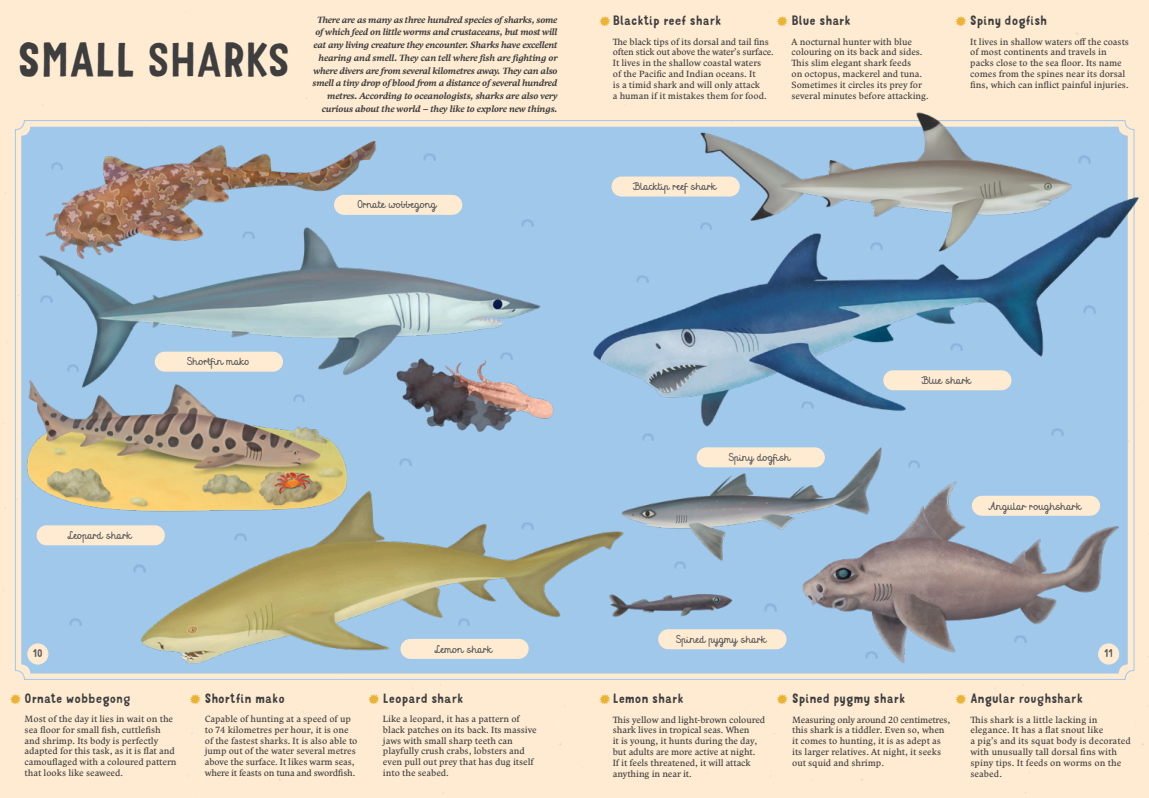
<style>
.page{position:relative;width:1149px;height:798px;background:#fff}
.page>*{position:absolute;margin:0;border:0;box-sizing:border-box;transform-origin:0 0}
.PODkap{font:46.5px "Mr Dodo";letter-spacing:-.02em;color:#3e3e3f}
.text{font:15px "Mr Dodo";color:#ebb335}
.ZVÍŘATA{font:12.75px "Mr Dodo";color:#3e3e3f}
.popisky{font:10.73px "Mrs White";color:#57585a}
.t1{font:10.5px "Mr Dodo";color:#57585a}
.text-2{font:9px/10.8px "Comenia Serif Pro";color:#3e3e3f}
.úvodní_text{font:italic 700 9px/12.8px "Comenia Serif Pro";letter-spacing:-.02em;color:#3e3e3f;text-align:right}
</style>
<div class="page">
<div style="left:21px;top:127px;width:1106px;height:546px;background:#a0c8ea;border-radius:9px"></div>
<img style="left:52px;top:141px;width:324px;height:47px">
<img style="left:38px;top:188px;width:503px;height:185px">
<img style="left:389px;top:355px;width:165px;height:77px">
<img style="left:593px;top:183px;width:555px;height:249px">
<img style="left:72px;top:440px;width:608px;height:277px">
<img style="left:685px;top:75px;width:445px;height:202px">
<img style="left:602px;top:586px;width:131px;height:40px">
<img style="left:4px;top:373px;width:354px;height:144px">
<img style="left:606px;top:441px;width:276px;height:127px">
<img style="left:778px;top:475px;width:356px;height:194px">
<div style="left:28px;top:643px;width:20px;height:20px;background:#feebd1;border-radius:50%"></div>
<div style="left:28px;top:643px;width:20px;height:21px;border:1px solid #feebd1;border-radius:50%"></div>
<div style="left:1098px;top:643px;width:20px;height:20px;background:#feebd1;border-radius:50%"></div>
<div style="left:1097px;top:643px;width:21px;height:21px;border:1px solid #feebd1;border-radius:50%"></div>
<div style="left:334px;top:195px;width:128px;height:20px;background:#feebd1;border-radius:10px"></div>
<div style="left:611px;top:176px;width:128px;height:20px;background:#feebd1;border-radius:10px"></div>
<div style="left:155px;top:351px;width:128px;height:20px;background:#feebd1;border-radius:10px"></div>
<div style="left:400px;top:638px;width:128px;height:20px;background:#feebd1;border-radius:10px"></div>
<div style="left:37px;top:525px;width:128px;height:20px;background:#feebd1;border-radius:10px"></div>
<div style="left:658px;top:629px;width:128px;height:20px;background:#feebd1;border-radius:10px"></div>
<div style="left:696px;top:447px;width:128px;height:20px;background:#feebd1;border-radius:10px"></div>
<div style="left:883px;top:370px;width:128px;height:20px;background:#feebd1;border-radius:10px"></div>
<div style="left:971px;top:495px;width:128px;height:20px;background:#feebd1;border-radius:10px"></div>
<svg style="left:51px;top:162px;width:12px;height:7px"></svg>
<svg style="left:41px;top:295px;width:11px;height:7px"></svg>
<svg style="left:67px;top:364px;width:12px;height:7px"></svg>
<svg style="left:243px;top:231px;width:11px;height:7px"></svg>
<svg style="left:423px;top:153px;width:12px;height:7px"></svg>
<svg style="left:522px;top:219px;width:11px;height:7px"></svg>
<svg style="left:500px;top:352px;width:12px;height:7px"></svg>
<svg style="left:293px;top:394px;width:12px;height:8px"></svg>
<svg style="left:399px;top:458px;width:12px;height:7px"></svg>
<svg style="left:522px;top:522px;width:11px;height:7px"></svg>
<svg style="left:458px;top:618px;width:11px;height:7px"></svg>
<svg style="left:70px;top:618px;width:11px;height:7px"></svg>
<svg style="left:134px;top:564px;width:11px;height:8px"></svg>
<svg style="left:235px;top:533px;width:11px;height:7px"></svg>
<svg style="left:636px;top:275px;width:12px;height:8px"></svg>
<svg style="left:700px;top:222px;width:11px;height:7px"></svg>
<svg style="left:642px;top:433px;width:11px;height:7px"></svg>
<svg style="left:801px;top:401px;width:12px;height:7px"></svg>
<svg style="left:673px;top:561px;width:12px;height:7px"></svg>
<svg style="left:764px;top:603px;width:12px;height:7px"></svg>
<svg style="left:865px;top:651px;width:12px;height:7px"></svg>
<svg style="left:908px;top:460px;width:11px;height:7px"></svg>
<svg style="left:950px;top:343px;width:12px;height:7px"></svg>
<svg style="left:870px;top:242px;width:12px;height:7px"></svg>
<svg style="left:1077px;top:156px;width:12px;height:7px"></svg>
<svg style="left:1083px;top:306px;width:11px;height:7px"></svg>
<svg style="left:1051px;top:428px;width:12px;height:7px"></svg>
<svg style="left:1014px;top:635px;width:11px;height:7px"></svg>
<p class="PODkap" style="left:17px;top:31px;width:275px">SMALL SHARKS</p>
<p class="úvodní_text" style="left:312px;top:13px;width:246px">There are as many as three hundred species of sharks, some of which feed on little worms and crustaceans, but most will eat any living creature they encounter. Sharks have excellent hearing and smell. They can tell where fish are fighting or where divers are from several kilometres away. They can also smell a tiny drop of blood from a distance of several hundred metres. According to oceanologists, sharks are also very curious about the world – they like to explore new things.</p>
<p class="popisky" style="left:357px;top:197px;width:80px">Ornate wobbegong</p>
<p class="ZVÍŘATA" style="left:969px;top:13px;width:78px">Spiny dogfish</p>
<p class="text-2" style="left:969px;top:36px;width:160px">It lives in shallow waters off the coasts of most continents and travels in packs close to the sea floor. Its name comes from the spines near its dorsal fins, which can inflict painful injuries.</p>
<p class="ZVÍŘATA" style="left:612px;top:13px;width:110px">Blacktip reef shark</p>
<p class="text-2" style="left:612px;top:36px;width:162px">The black tips of its dorsal and tail fins often stick out above the water’s surface.<br>It lives in the shallow coastal waters<br>of the Pacific and Indian oceans. It<br>is a timid shark and will only attack<br>a human if it mistakes them for food.</p>
<p class="ZVÍŘATA" style="left:791px;top:13px;width:61px">Blue shark</p>
<p class="text-2" style="left:791px;top:36px;width:139px">A nocturnal hunter with blue colouring on its back and sides.<br>This slim elegant shark feeds<br>on octopus, mackerel and tuna.<br>Sometimes it circles its prey for several minutes before attacking.</p>
<p class="text" style="left:598px;top:12px;width:14px">✹</p>
<p class="text" style="left:775px;top:12px;width:14px">✹</p>
<p class="text" style="left:954px;top:12px;width:14px">✹</p>
<p class="popisky" style="left:633px;top:179px;width:85px">Blacktip reef shark</p>
<p class="popisky" style="left:187px;top:354px;width:63px">Shortfin mako</p>
<p class="popisky" style="left:68px;top:528px;width:65px">Leopard shark</p>
<p class="popisky" style="left:728px;top:450px;width:63px">Spiny dogfish</p>
<p class="popisky" style="left:921px;top:373px;width:50px">Blue shark</p>
<p class="popisky" style="left:988px;top:499px;width:94px">Angular roughshark</p>
<p class="popisky" style="left:676px;top:632px;width:91px">Spined pygmy shark</p>
<p class="popisky" style="left:435px;top:641px;width:59px">Lemon shark</p>
<p class="t1" style="left:33px;top:646px;width:11px">10</p>
<p class="t1" style="left:1103px;top:646px;width:10px">11</p>
<p class="ZVÍŘATA" style="left:205px;top:689px;width:81px">Shortfin mako</p>
<p class="text-2" style="left:205px;top:713px;width:154px">Capable of hunting at a speed of up to 74 kilometres per hour, it is one of the fastest sharks. It is also able to jump out of the water several metres above the surface. It likes warm seas, where it feasts on tuna and swordfish.</p>
<p class="ZVÍŘATA" style="left:25px;top:689px;width:107px">Ornate wobbegong</p>
<p class="text-2" style="left:25px;top:713px;width:153px">Most of the day it lies in wait on the sea floor for small fish, cuttlefish and shrimp. Its body is perfectly adapted for this task, as it is flat and camouflaged with a coloured pattern that looks like seaweed.</p>
<p class="ZVÍŘATA" style="left:383px;top:689px;width:82px">Leopard shark</p>
<p class="text-2" style="left:383px;top:713px;width:155px">Like a leopard, it has a pattern of black patches on its back. Its massive jaws with small sharp teeth can playfully crush crabs, lobsters and even pull out prey that has dug itself into the seabed.</p>
<p class="ZVÍŘATA" style="left:970px;top:690px;width:114px">Angular roughshark</p>
<p class="text-2" style="left:970px;top:713px;width:162px">This shark is a little lacking in elegance. It has a flat snout like<br>a pig’s and its squat body is decorated with unusually tall dorsal fins with spiny tips. It feeds on worms on the seabed.</p>
<p class="ZVÍŘATA" style="left:791px;top:690px;width:115px">Spined pygmy shark</p>
<p class="text-2" style="left:791px;top:713px;width:159px">Measuring only around 20 centimetres, this shark is a tiddler. Even so, when it comes to hunting, it is as adept as its larger relatives. At night, it seeks out squid and shrimp.</p>
<p class="ZVÍŘATA" style="left:612px;top:690px;width:72px">Lemon shark</p>
<p class="text-2" style="left:612px;top:713px;width:154px">This yellow and light-brown coloured shark lives in tropical seas. When<br>it is young, it hunts during the day, but adults are more active at night.<br>If it feels threatened, it will attack anything in near it.</p>
<p class="text" style="left:10px;top:690px;width:14px">✹</p>
<p class="text" style="left:189px;top:690px;width:14px">✹</p>
<p class="text" style="left:367px;top:690px;width:14px">✹</p>
<p class="text" style="left:598px;top:689px;width:14px">✹</p>
<p class="text" style="left:775px;top:689px;width:14px">✹</p>
<p class="text" style="left:954px;top:689px;width:14px">✹</p>
</div>
